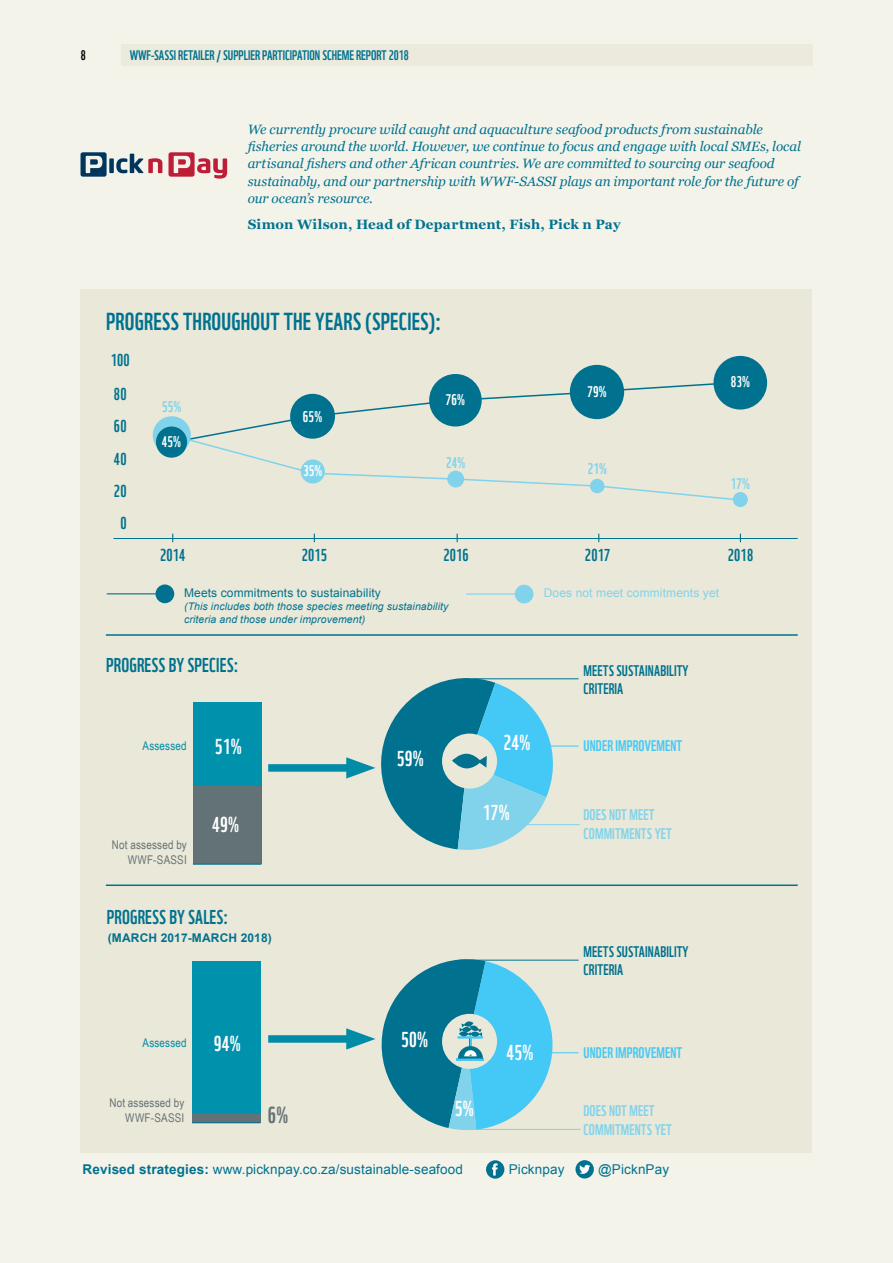
<style>
.page{position:relative;width:893px;height:1263px;background:#f4f3ea}
.page>*{position:absolute;margin:0;border:0;box-sizing:border-box;transform-origin:0 0}
.t1{font:24px "WWF";letter-spacing:.01em;color:#00728f}
.t2{font:22.5px "WWF";color:#637276}
.t3{font:21px "WWF";letter-spacing:.01em;color:#fff}
.t4{font:19.5px "WWF";letter-spacing:.01em;color:#00728f}
.t5{font:16.8px/32.2px "WWF";letter-spacing:.01em;color:#00728f;text-align:center}
.t6{font:15px/18.9px "WWF";letter-spacing:.01em;color:#81d3ec}
.t7{font:15px/18px "WWF";letter-spacing:.01em;color:#00728f}
.t8{font:15px "WWF";letter-spacing:.01em;color:#44c8f5}
.t9{font:15px "WWF";letter-spacing:.01em;color:#fff}
.t10{font:italic 13.5px/17.4px "Georgia";letter-spacing:-.005em;color:#00728f}
.t11{font:13.5px "Arial";letter-spacing:.01em;color:#00728f}
.t12{font:13.5px "WWF";color:#00728f}
.t13{font:700 13.5px "Georgia";letter-spacing:.015em;color:#00728f}
.t14{font:13.5px "WWF";color:#000}
.t15{font:12px/15px "Arial Narrow";letter-spacing:.015em;color:#637276;text-align:right}
.t16{font:12px "Arial";letter-spacing:.01em;color:#00728f}
.t17{font:12px "Arial";letter-spacing:.01em;color:#81d3ec}
.t18{font:700 12px "Arial";letter-spacing:.01em;color:#00728f}
.t19{font:12px "Arial Narrow";letter-spacing:.02em;color:#008ba7}
.t20{font:italic 10.5px/12.6px "Arial";letter-spacing:.01em;color:#00728f}
.s1{font-weight:700}
</style>
<div class="page">
<div style="left:121px;top:45px;width:691px;height:21px;background:#eceadc"></div>
<div style="left:81px;top:289px;width:731px;height:863px;background:#eae8d8"></div>
<svg style="left:81px;top:152px;width:146px;height:27px"></svg>
<div style="left:192px;top:962px;width:68px;height:152px;background:#0091ac"></div>
<hr style="left:534px;top:746px;width:45px;height:1px;background:#44c8f5">
<hr style="left:520px;top:1052px;width:59px;height:1px;background:#44c8f5">
<hr style="left:106px;top:634px;width:692px;height:2px;background:#00728f">
<hr style="left:106px;top:884px;width:692px;height:2px;background:#00728f">
<hr style="left:510px;top:824px;width:70px;height:1px;background:#81d3ec">
<hr style="left:463px;top:1129px;width:117px;height:1px;background:#81d3ec">
<div style="left:192px;top:1114px;width:68px;height:8px;background:#637276"></div>
<hr style="left:192px;top:1122px;width:68px;height:1px;background:#00728f">
<hr style="left:113px;top:538px;width:685px;height:1px;background:#00728f">
<div style="left:193px;top:786px;width:68px;height:77px;background:#637276"></div>
<div style="left:193px;top:702px;width:68px;height:84px;background:#0091ac"></div>
<hr style="left:474px;top:678px;width:105px;height:1px;background:#00728f">
<hr style="left:459px;top:960px;width:120px;height:1px;background:#00728f">
<div style="left:713px;top:356px;width:54px;height:53px;background:#00728f;border-radius:50%"></div>
<div style="left:733px;top:492px;width:15px;height:15px;background:#81d3ec;border-radius:50%"></div>
<div style="left:268px;top:1035px;width:90px;height:8px;background:#008ba7"></div>
<div style="left:268px;top:764px;width:90px;height:8px;background:#008ba7"></div>
<div style="left:156px;top:584px;width:18px;height:19px;background:#00728f;border-radius:50%"></div>
<hr style="left:107px;top:593px;width:57px;height:1px;background:#00728f">
<hr style="left:193px;top:863px;width:68px;height:2px;background:#00728f">
<svg style="left:346px;top:678px;width:218px;height:172px"></svg>
<div style="left:486px;top:1160px;width:18px;height:19px;background:#00728f;border-radius:50%"></div>
<svg style="left:492px;top:1163px;width:6px;height:12px"></svg>
<div style="left:575px;top:1160px;width:19px;height:18px;background:#00728f;border-radius:50%"></div>
<svg style="left:579px;top:1165px;width:11px;height:9px"></svg>
<div style="left:570px;top:365px;width:54px;height:54px;background:#00728f;border-radius:50%"></div>
<div style="left:429px;top:374px;width:53px;height:52px;background:#00728f;border-radius:50%"></div>
<div style="left:153px;top:416px;width:38px;height:38px;background:#81d3ec;border-radius:50%"></div>
<svg style="left:169px;top:381px;width:568px;height:120px"></svg>
<div style="left:156px;top:426px;width:31px;height:32px;background:#00728f;border-radius:50%"></div>
<svg style="left:346px;top:959px;width:215px;height:171px"></svg>
<div style="left:515px;top:585px;width:18px;height:18px;background:#81d3ec;border-radius:50%"></div>
<hr style="left:466px;top:593px;width:58px;height:2px;background:#81d3ec">
<p class="t14" style="left:81px;top:45px;width:6px">8</p>
<p class="t12" style="left:130px;top:45px;width:281px">WWF-SASSI RETAILER / SUPPLIER PARTICIPATION SCHEME REPORT 2018</p>
<p class="t10" style="left:248px;top:120px;width:555px">We currently procure wild caught and aquaculture seafood products from sustainable fisheries around the world. However, we continue to focus and engage with local SMEs, local artisanal fishers and other African countries. We are committed to sourcing our seafood sustainably, and our partnership with WWF-SASSI plays an important role for the future of our ocean’s resource.</p>
<p class="t13" style="left:248px;top:217px;width:374px">Simon Wilson, Head of Department, Fish, Pick n Pay</p>
<h1 class="t1" style="left:106px;top:302px;width:337px">PROGRESS THROUGHOUT THE YEARS (SPECIES):</h1>
<p class="t5" style="left:111px;top:342px;width:20px">100</p>
<p class="t5" style="left:114px;top:376px;width:14px">80</p>
<p class="t5" style="left:114px;top:408px;width:14px">60<br>40<br>20<br>0</p>
<p class="t6" style="left:162px;top:396px;width:21px">55%</p>
<p class="t9" style="left:162px;top:430px;width:21px">45%</p>
<p class="t9" style="left:303px;top:404px;width:21px">65%</p>
<p class="t9" style="left:303px;top:459px;width:21px">35%</p>
<p class="t9" style="left:446px;top:388px;width:21px">76%</p>
<p class="t9" style="left:587px;top:380px;width:21px">79%</p>
<p class="t6" style="left:446px;top:452px;width:21px">24%</p>
<p class="t6" style="left:588px;top:458px;width:21px">21%</p>
<p class="t9" style="left:731px;top:370px;width:21px">83%</p>
<p class="t6" style="left:731px;top:473px;width:21px">17%</p>
<p class="t5" style="left:160px;top:537px;width:27px">2014</p>
<p class="t5" style="left:302px;top:537px;width:27px">2015</p>
<p class="t5" style="left:443px;top:537px;width:27px">2016</p>
<p class="t5" style="left:585px;top:537px;width:27px">2017</p>
<p class="t5" style="left:728px;top:537px;width:27px">2018</p>
<p class="t16" style="left:184px;top:585px;width:198px">Meets commitments to sustainability</p>
<p class="t20" style="left:184px;top:600px;width:266px">(This includes both those species meeting sustainability criteria and those under improvement)</p>
<p class="t17" style="left:544px;top:584px;width:177px">Does not meet commitments yet</p>
<h3 class="t4" style="left:106px;top:650px;width:134px">PROGRESS BY SPECIES:</h3>
<p class="t19" style="left:142px;top:737px;width:46px">Assessed</p>
<p class="t15" style="left:112px;top:837px;width:76px">Not assessed by<br>WWF-SASSI</p>
<h3 class="t3" style="left:215px;top:730px;width:28px">51%</h3>
<h3 class="t3" style="left:212px;top:808px;width:28px">49%</h3>
<h3 class="t4" style="left:107px;top:901px;width:123px">PROGRESS BY SALES:</h3>
<p class="t18" style="left:108px;top:929px;width:165px">(MARCH 2017-MARCH 2018)</p>
<p class="t19" style="left:142px;top:1033px;width:46px">Assessed</p>
<h3 class="t3" style="left:214px;top:1027px;width:28px">94%</h3>
<p class="t15" style="left:109px;top:1095px;width:76px">Not assessed by<br>WWF-SASSI</p>
<h2 class="t2" style="left:268px;top:1097px;width:22px">6%</h2>
<h3 class="t3" style="left:397px;top:742px;width:28px">59%</h3>
<h3 class="t3" style="left:503px;top:726px;width:28px">24%</h3>
<h3 class="t3" style="left:483px;top:796px;width:28px">17%</h3>
<h3 class="t3" style="left:401px;top:1023px;width:28px">50%</h3>
<h3 class="t3" style="left:455px;top:1092px;width:20px">5%</h3>
<h3 class="t3" style="left:506px;top:1036px;width:28px">45%</h3>
<p class="t7" style="left:584px;top:660px;width:107px">MEETS SUSTAINABILITY<br>CRITERIA</p>
<p class="t8" style="left:584px;top:734px;width:100px">UNDER IMPROVEMENT</p>
<p class="t6" style="left:583px;top:804px;width:90px">DOES NOT MEET<br>COMMITMENTS YET</p>
<p class="t7" style="left:584px;top:941px;width:107px">MEETS SUSTAINABILITY<br>CRITERIA</p>
<p class="t8" style="left:584px;top:1041px;width:100px">UNDER IMPROVEMENT</p>
<p class="t6" style="left:583px;top:1100px;width:90px">DOES NOT MEET<br>COMMITMENTS YET</p>
<p class="t11" style="left:83px;top:1160px;width:382px"><span class="s1">Revised strategies:</span> www.picknpay.co.za/sustainable-seafood</p>
<p class="t11" style="left:509px;top:1161px;width:57px">Picknpay</p>
<p class="t11" style="left:598px;top:1160px;width:73px">@PicknPay</p>
</div>
